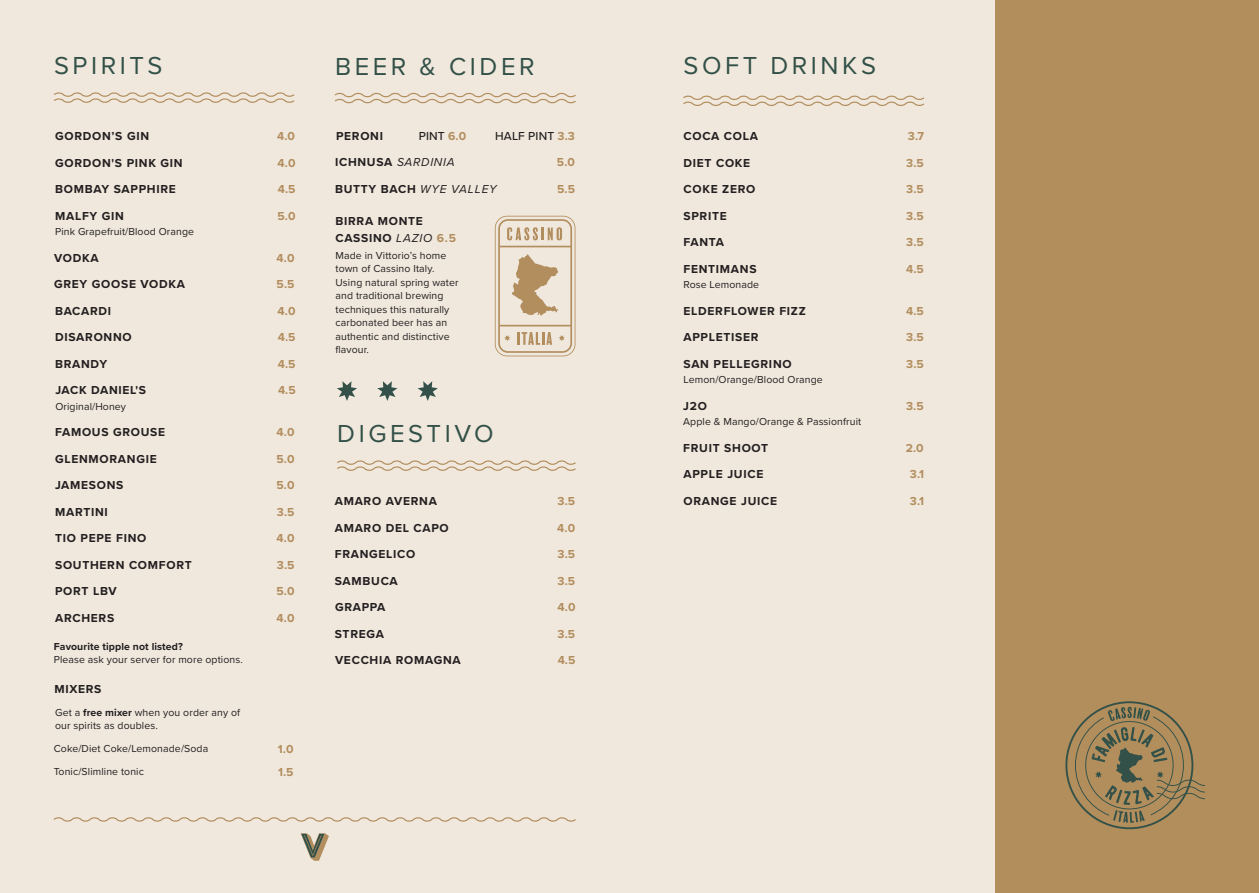
<style>
.page{position:relative;width:1259px;height:893px;background:#fff}
.page>*{position:absolute;margin:0;border:0;box-sizing:border-box;transform-origin:0 0}
.t1{font:25.5px "Proxima Nova";letter-spacing:.14em;color:#335148}
.t2{font:700 12px/16.5px "Proxima Nova";letter-spacing:.06em;color:#231f20}
.t3{font:700 12px "Proxima Nova";color:#b28d5d}
.t4{font:500 12px "Proxima Nova";letter-spacing:.01em;color:#231f20}
.t5{font:italic 12px "Proxima Nova";letter-spacing:.06em;color:#231f20}
.t6{font:10.5px/13.5px "Proxima Nova";letter-spacing:.01em;color:#231f20}
.s1{font-weight:700}
.s2{font-weight:700;color:#b28d5d}
.s3{font-weight:700;font-style:normal}
.s4{font-weight:400;font-style:italic}
.s5{color:#b28d5d}
</style>
<div class="page">
<div style="left:0;top:0;width:629px;height:893px;background:#f0e8dd"></div>
<svg style="left:53px;top:817px;width:523px;height:5px"></svg>
<svg style="left:300px;top:833px;width:29px;height:28px"></svg>
<div style="left:629px;top:0;width:384px;height:893px;background:#f0e8dd"></div>
<div style="left:995px;top:0;width:264px;height:893px;background:#b28e5d"></div>
<svg style="left:1065px;top:701px;width:140px;height:128px"></svg>
<svg style="left:683px;top:95px;width:242px;height:11px"></svg>
<svg style="left:337px;top:460px;width:239px;height:11px"></svg>
<svg style="left:54px;top:92px;width:241px;height:11px"></svg>
<svg style="left:495px;top:216px;width:80px;height:140px"></svg>
<svg style="left:334px;top:92px;width:242px;height:12px"></svg>
<svg style="left:337px;top:381px;width:20px;height:20px"></svg>
<svg style="left:377px;top:381px;width:20px;height:20px"></svg>
<svg style="left:417px;top:381px;width:21px;height:20px"></svg>
<p class="t1" style="left:54px;top:47px;width:110px">SPIRITS</p>
<p class="t2" style="left:55px;top:128px;width:96px">GORDON’S GIN</p>
<p class="t3" style="left:277px;top:127px;width:19px">4.0</p>
<p class="t2" style="left:55px;top:154px;width:129px">GORDON'S PINK GIN</p>
<p class="t3" style="left:278px;top:154px;width:19px">4.0</p>
<p class="t2" style="left:55px;top:181px;width:122px">BOMBAY SAPPHIRE</p>
<p class="t3" style="left:278px;top:180px;width:19px">4.5</p>
<p class="t2" style="left:55px;top:207px;width:70px">MALFY GIN</p>
<p class="t6" style="left:55px;top:224px;width:140px">Pink Grapefruit/Blood Orange</p>
<p class="t3" style="left:277px;top:207px;width:20px">5.0</p>
<p class="t2" style="left:54px;top:249px;width:46px">VODKA</p>
<p class="t3" style="left:277px;top:249px;width:19px">4.0</p>
<p class="t2" style="left:54px;top:276px;width:132px">GREY GOOSE VODKA</p>
<p class="t3" style="left:277px;top:275px;width:19px">5.5</p>
<p class="t2" style="left:55px;top:302px;width:58px">BACARDI</p>
<p class="t3" style="left:278px;top:302px;width:19px">4.0</p>
<p class="t2" style="left:55px;top:329px;width:78px">DISARONNO</p>
<p class="t3" style="left:278px;top:328px;width:19px">4.5</p>
<p class="t2" style="left:55px;top:355px;width:54px">BRANDY</p>
<p class="t3" style="left:278px;top:355px;width:19px">4.5</p>
<p class="t2" style="left:55px;top:382px;width:92px">JACK DANIEL'S</p>
<p class="t6" style="left:55px;top:399px;width:72px">Original/Honey</p>
<p class="t3" style="left:278px;top:381px;width:19px">4.5</p>
<p class="t2" style="left:55px;top:424px;width:112px">FAMOUS GROUSE</p>
<p class="t3" style="left:277px;top:423px;width:19px">4.0</p>
<p class="t2" style="left:55px;top:450px;width:103px">GLENMORANGIE</p>
<p class="t3" style="left:276px;top:450px;width:20px">5.0</p>
<p class="t2" style="left:55px;top:477px;width:70px">JAMESONS</p>
<p class="t3" style="left:276px;top:476px;width:20px">5.0</p>
<p class="t2" style="left:55px;top:503px;width:54px">MARTINI</p>
<p class="t3" style="left:277px;top:503px;width:19px">3.5</p>
<p class="t2" style="left:55px;top:530px;width:93px">TIO PEPE FINO</p>
<p class="t3" style="left:277px;top:529px;width:19px">4.0</p>
<p class="t2" style="left:55px;top:556px;width:138px">SOUTHERN COMFORT</p>
<p class="t3" style="left:277px;top:556px;width:19px">3.5</p>
<p class="t2" style="left:55px;top:583px;width:63px">PORT LBV</p>
<p class="t3" style="left:276px;top:582px;width:20px">5.0</p>
<p class="t2" style="left:55px;top:609px;width:61px">ARCHERS</p>
<p class="t3" style="left:277px;top:609px;width:19px">4.0</p>
<p class="t6" style="left:54px;top:639px;width:190px"><span class="s1">Favourite tipple not listed?<br></span>Please ask your server for more options.</p>
<p class="t2" style="left:54px;top:681px;width:49px">MIXERS</p>
<p class="t6" style="left:55px;top:705px;width:187px">Get a <span class="s1">free mixer</span> when you order any of our spirits as doubles.</p>
<p class="t6" style="left:54px;top:741px;width:156px">Coke/Diet Coke/Lemonade/Soda</p>
<p class="t6" style="left:54px;top:764px;width:92px">Tonic/Slimline tonic</p>
<p class="t3" style="left:278px;top:740px;width:17px">1.0</p>
<p class="t3" style="left:278px;top:763px;width:17px">1.5</p>
<p class="t1" style="left:335px;top:47px;width:201px">BEER &amp; CIDER</p>
<p class="t2" style="left:336px;top:127px;width:49px">PERONI</p>
<p class="t4" style="left:419px;top:127px;width:49px">PINT <span class="s2">6.0</span></p>
<p class="t4" style="left:495px;top:127px;width:81px">HALF PINT <span class="s2">3.3</span></p>
<p class="t5" style="left:335px;top:153px;width:121px"><span class="s3">ICHNUSA</span> SARDINIA</p>
<p class="t3" style="left:557px;top:153px;width:20px">5.0</p>
<p class="t2" style="left:335px;top:180px;width:163px">BUTTY BACH <span class="s4">WYE VALLEY</span></p>
<p class="t3" style="left:557px;top:180px;width:19px">5.5</p>
<p class="t2" style="left:335px;top:213px;width:122px">BIRRA MONTE<br>CASSINO <span class="s4">LAZIO</span> <span class="s5">6.5</span></p>
<p class="t6" style="left:335px;top:248px;width:124px">Made in Vittorio’s home town of Cassino Italy.<br>Using natural spring water and traditional brewing techniques this naturally carbonated beer has an authentic and distinctive flavour.</p>
<p class="t1" style="left:337px;top:415px;width:158px">DIGESTIVO</p>
<p class="t2" style="left:335px;top:493px;width:104px">AMARO AVERNA</p>
<p class="t3" style="left:557px;top:492px;width:19px">3.5</p>
<p class="t2" style="left:335px;top:519px;width:115px">AMARO DEL CAPO</p>
<p class="t3" style="left:557px;top:519px;width:19px">4.0</p>
<p class="t2" style="left:335px;top:546px;width:82px">FRANGELICO</p>
<p class="t3" style="left:557px;top:545px;width:19px">3.5</p>
<p class="t2" style="left:335px;top:572px;width:64px">SAMBUCA</p>
<p class="t3" style="left:557px;top:572px;width:19px">3.5</p>
<p class="t2" style="left:335px;top:599px;width:52px">GRAPPA</p>
<p class="t3" style="left:557px;top:598px;width:19px">4.0</p>
<p class="t2" style="left:335px;top:625px;width:51px">STREGA</p>
<p class="t3" style="left:557px;top:625px;width:19px">3.5</p>
<p class="t2" style="left:335px;top:652px;width:127px">VECCHIA ROMAGNA</p>
<p class="t3" style="left:558px;top:651px;width:19px">4.5</p>
<p class="t1" style="left:683px;top:46px;width:194px">SOFT DRINKS</p>
<p class="t2" style="left:683px;top:128px;width:76px">COCA COLA</p>
<p class="t3" style="left:908px;top:127px;width:18px">3.7</p>
<p class="t2" style="left:683px;top:154px;width:68px">DIET COKE</p>
<p class="t3" style="left:906px;top:154px;width:19px">3.5</p>
<p class="t2" style="left:683px;top:181px;width:73px">COKE ZERO</p>
<p class="t3" style="left:906px;top:180px;width:19px">3.5</p>
<p class="t2" style="left:683px;top:207px;width:45px">SPRITE</p>
<p class="t3" style="left:906px;top:207px;width:19px">3.5</p>
<p class="t2" style="left:683px;top:234px;width:42px">FANTA</p>
<p class="t3" style="left:906px;top:233px;width:19px">3.5</p>
<p class="t2" style="left:683px;top:260px;width:75px">FENTIMANS</p>
<p class="t6" style="left:683px;top:277px;width:77px">Rose Lemonade</p>
<p class="t3" style="left:906px;top:260px;width:19px">4.5</p>
<p class="t2" style="left:683px;top:302px;width:124px">ELDERFLOWER FIZZ</p>
<p class="t3" style="left:906px;top:302px;width:19px">4.5</p>
<p class="t2" style="left:683px;top:329px;width:77px">APPLETISER</p>
<p class="t3" style="left:906px;top:328px;width:19px">3.5</p>
<p class="t2" style="left:683px;top:355px;width:110px">SAN PELLEGRINO</p>
<p class="t6" style="left:683px;top:373px;width:141px">Lemon/Orange/Blood Orange</p>
<p class="t2" style="left:683px;top:397px;width:25px">J2O</p>
<p class="t6" style="left:683px;top:415px;width:179px">Apple &amp; Mango/Orange &amp; Passionfruit</p>
<p class="t3" style="left:906px;top:355px;width:19px">3.5</p>
<p class="t3" style="left:906px;top:397px;width:19px">3.5</p>
<p class="t2" style="left:683px;top:439px;width:86px">FRUIT SHOOT</p>
<p class="t3" style="left:905px;top:439px;width:19px">2.0</p>
<p class="t2" style="left:683px;top:466px;width:81px">APPLE JUICE</p>
<p class="t3" style="left:910px;top:465px;width:16px">3.1</p>
<p class="t2" style="left:683px;top:492px;width:95px">ORANGE JUICE</p>
<p class="t3" style="left:910px;top:492px;width:16px">3.1</p>
</div>
